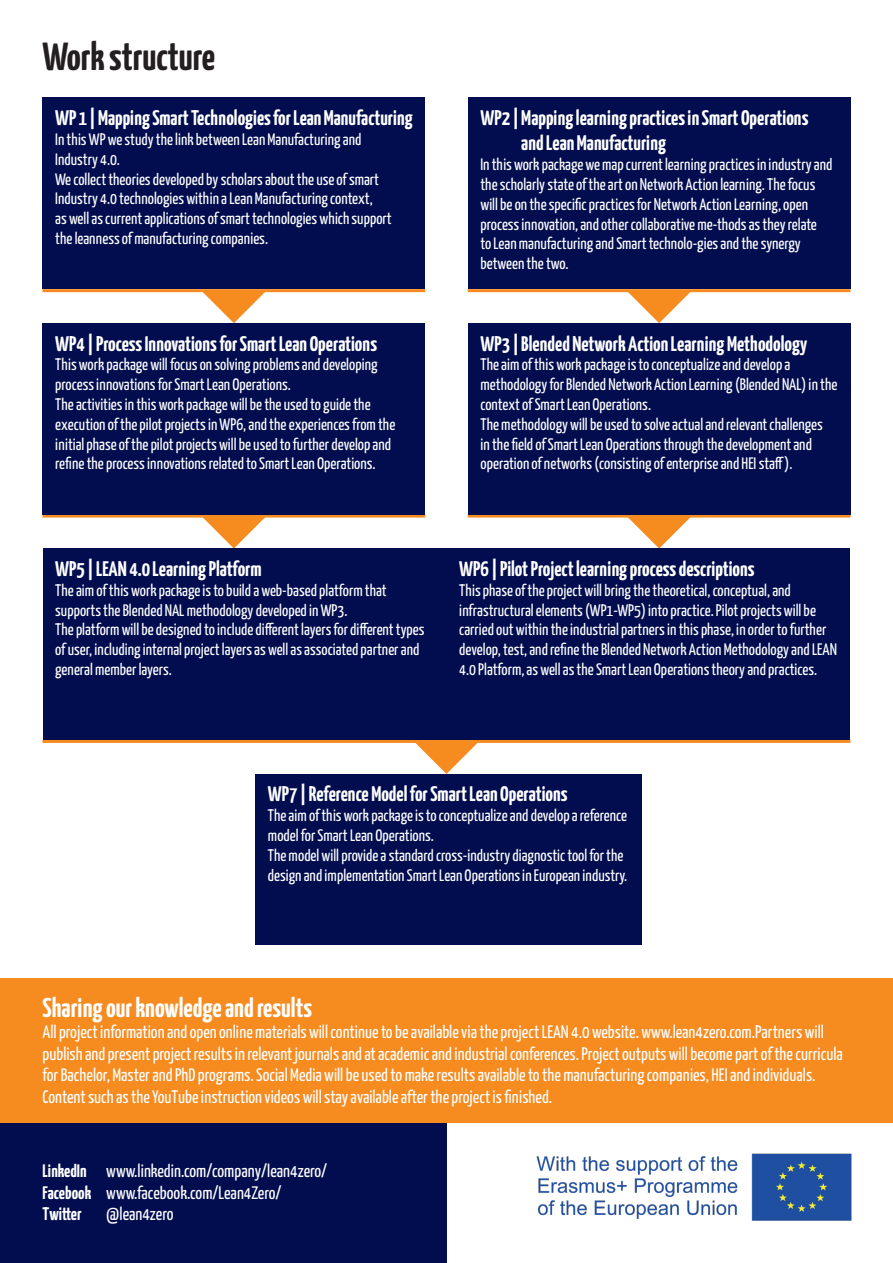
<style>
.page{position:relative;width:893px;height:1263px;background:#fff}
.page>*{position:absolute;margin:0;border:0;box-sizing:border-box;transform-origin:0 0}
.H1_KOP{font:700 39px "Yanone Kaffeesatz";color:#231f20}
.H2_KOP_14pt{font:700 27px "Yanone Kaffeesatz";color:#fff}
.H2_KOP_14pt-2{font:700 21px/25.2px "Yanone Kaffeesatz";color:#fff}
.P_Body_11pt{font:18px/21.6px "Yanone Kaffeesatz";color:#fff}
.P_Body_11pt-2{font:700 18px "Yanone Kaffeesatz";color:#fff}
.P_Body_11pt-3{font:16.5px/19.8px "Yanone Kaffeesatz";color:#fff}
.s1{font-weight:700}
</style>
<div class="page">
<svg style="left:201px;top:292px;width:65px;height:31px"></svg>
<hr style="left:43px;top:289px;width:382px;height:3px;background:#f68b1f">
<svg style="left:201px;top:517px;width:65px;height:32px"></svg>
<hr style="left:43px;top:514px;width:382px;height:3px;background:#f68b1f">
<svg style="left:415px;top:743px;width:63px;height:31px"></svg>
<hr style="left:43px;top:740px;width:807px;height:3px;background:#f68b1f">
<svg style="left:627px;top:292px;width:64px;height:31px"></svg>
<hr style="left:468px;top:289px;width:382px;height:3px;background:#f68b1f">
<svg style="left:627px;top:517px;width:64px;height:32px"></svg>
<hr style="left:468px;top:514px;width:382px;height:3px;background:#f68b1f">
<div style="left:43px;top:98px;width:382px;height:191px;background:#010d4f"></div>
<div style="left:468px;top:98px;width:382px;height:191px;background:#010d4f"></div>
<div style="left:43px;top:323px;width:382px;height:191px;background:#010d4f"></div>
<div style="left:468px;top:323px;width:382px;height:191px;background:#010d4f"></div>
<div style="left:43px;top:549px;width:403px;height:191px;background:#010d4f"></div>
<div style="left:446px;top:549px;width:404px;height:191px;background:#010d4f"></div>
<div style="left:255px;top:774px;width:387px;height:170px;background:#010d4f"></div>
<div style="left:0;top:1123px;width:446px;height:140px;background:#010d4f"></div>
<div style="left:0;top:978px;width:893px;height:145px;background:#f68b1f"></div>
<img style="left:446px;top:1137px;width:406px;height:100px">
<p class="H1_KOP" style="left:43px;top:28px;width:174px">Work structure</p>
<p class="H2_KOP_14pt-2" style="left:55px;top:104px;width:359px">WP 1 | Mapping Smart Technologies for Lean Manufacturing</p>
<p class="P_Body_11pt-3" style="left:55px;top:128px;width:308px">In this WP we study the link between Lean Manufacturing and<br>Industry 4.0.</p>
<p class="P_Body_11pt-3" style="left:55px;top:168px;width:338px">We collect theories developed by scholars about the use of smart Industry 4.0 technologies within a Lean Manufacturing context, aswellas current applications of smart technologies which support theleanness of manufacturing companies.</p>
<p class="H2_KOP_14pt-2" style="left:55px;top:329px;width:323px">WP4 | Process Innovations for Smart Lean Operations</p>
<p class="P_Body_11pt-3" style="left:55px;top:354px;width:324px">This work package will focus on solving problems and developing process innovations for Smart Lean Operations.</p>
<p class="P_Body_11pt-3" style="left:55px;top:393px;width:341px">The activities in this work package will be the used to guide the execution of the pilot projects in WP6, and the experiences from the initial phase of the pilot projects will be used to further develop and refine the process innovations related to Smart Lean Operations.</p>
<p class="H2_KOP_14pt-2" style="left:55px;top:555px;width:208px">WP5 | LEAN 4.0 Learning Platform</p>
<p class="P_Body_11pt-3" style="left:55px;top:579px;width:333px">The aim of this work package is to build a web-based platform that supports the Blended NAL methodology developed in WP3.</p>
<p class="P_Body_11pt-3" style="left:55px;top:619px;width:371px">The platform will be designed to include different layers for different types of user, including internal project layers as well as associated partner and general member layers.</p>
<p class="H2_KOP_14pt-2" style="left:521px;top:104px;width:289px;text-indent:-41px">WP2 | Mapping learning practices in Smart Operations andLean Manufacturing</p>
<p class="P_Body_11pt-3" style="left:480px;top:154px;width:353px">In this work package we map current learning practices in industry and the scholarly state of the art on Network Action learning. Thefocus will be on the specific practices for Network Action Learning, open process innovation, and other collaborative me-thods as they relate<br>to Lean manufacturing and Smart technolo-gies and the synergy betweenthetwo.</p>
<p class="H2_KOP_14pt-2" style="left:480px;top:329px;width:328px">WP3 | Blended Network Action Learning Methodology</p>
<p class="P_Body_11pt-3" style="left:480px;top:354px;width:358px">The aim of this work package is to conceptualize and develop a methodology for Blended Network Action Learning (Blended NAL) in the context of Smart Lean Operations.</p>
<p class="P_Body_11pt-3" style="left:480px;top:413px;width:344px">The methodology will be used to solve actual and relevant challenges in the field of Smart Lean Operations through the development and operation of networks (consisting of enterprise and HEI staff ).</p>
<p class="H2_KOP_14pt-2" style="left:459px;top:555px;width:297px">WP6 | Pilot Project learning process descriptions</p>
<p class="P_Body_11pt-3" style="left:459px;top:579px;width:379px">This phase of the project will bring the theoretical, conceptual, and infrastructural elements (WP1-WP5) into practice. Pilot projects will be carried out within the industrial partners in this phase, in order to further develop, test, and refine the Blended Network Action Methodology and LEAN 4.0 Platform, as well as the Smart Lean Operations theory and practices.</p>
<p class="H2_KOP_14pt-2" style="left:268px;top:780px;width:301px">WP7 | Reference Model for Smart Lean Operations</p>
<p class="P_Body_11pt-3" style="left:268px;top:804px;width:361px">The aim of this work package is to conceptualize and develop a reference model for Smart Lean Operations.</p>
<p class="P_Body_11pt-3" style="left:268px;top:844px;width:361px">The model will provide a standard cross-industry diagnostic tool for the design and implementation Smart Lean Operations in European industry.</p>
<p class="H2_KOP_14pt" style="left:43px;top:988px;width:271px">Sharing our knowledge and results</p>
<p class="P_Body_11pt" style="left:43px;top:1020px;width:802px">All project information and open online materials will continue to be available via the project LEAN 4.0 website. www.lean4zero.com.Partners will publish and present project results in relevant journals and at academic and industrial conferences. Project outputs will become part of the curricula for Bachelor, Master and PhD programs. Social Media will be used to make results available to the manufacturing companies, HEI and individuals.<br>Content such as the YouTube instruction videos will stay available after the project is finished.</p>
<p class="P_Body_11pt" style="left:43px;top:1159px;width:286px"><span class="s1">LinkedIn</span> www.linkedin.com/company/lean4zero/</p>
<p class="P_Body_11pt" style="left:43px;top:1180px;width:241px"><span class="s1">Facebook</span> www.facebook.com/Lean4Zero/</p>
<p class="P_Body_11pt-2" style="left:43px;top:1201px;width:41px">Twitter</p>
<p class="P_Body_11pt" style="left:106px;top:1202px;width:69px">@lean4zero</p>
</div>
